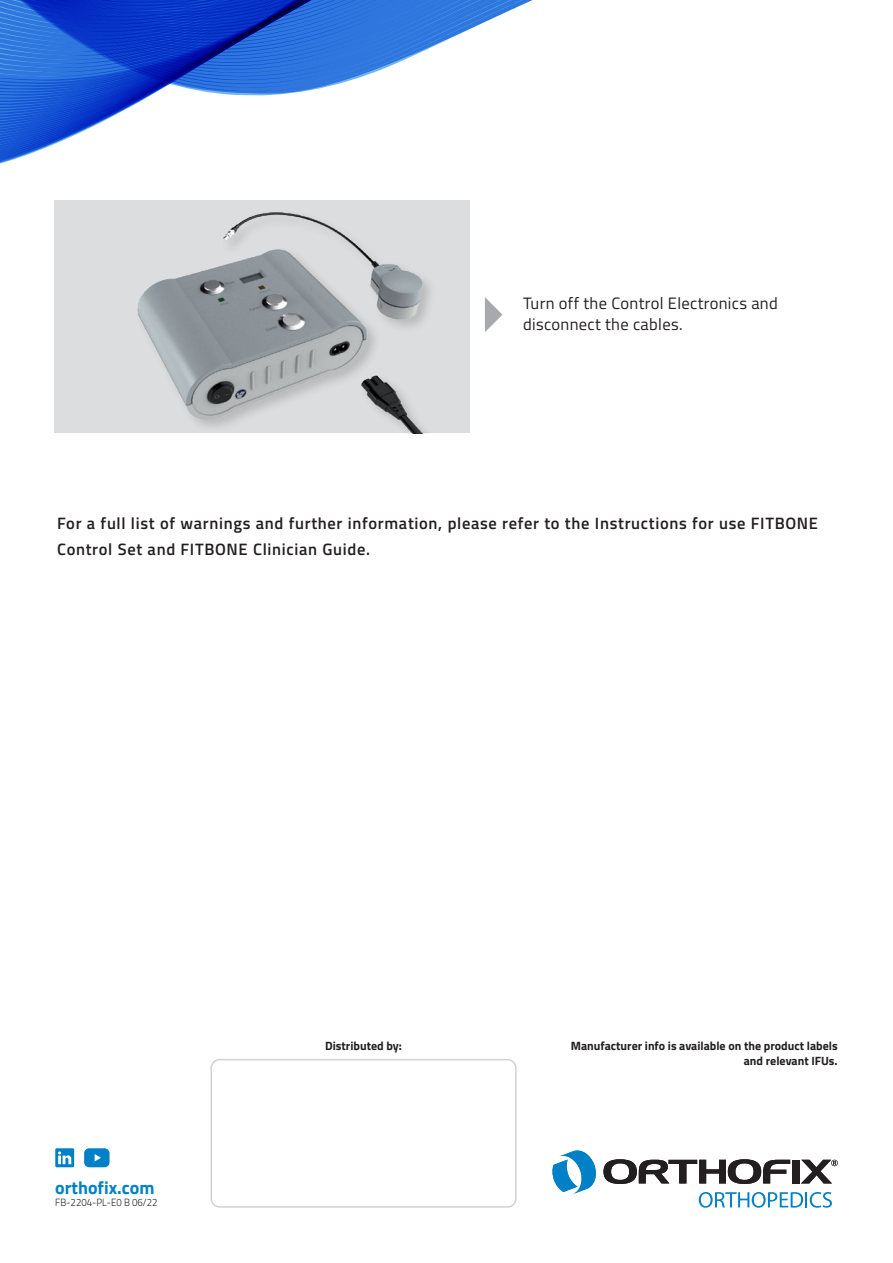
<style>
.page{position:relative;width:893px;height:1263px;background:#fff}
.page>*{position:absolute;margin:0;border:0;box-sizing:border-box;transform-origin:0 0}
.t1{font:700 18px "Titillium";color:#0081c7}
.t2{font:600 16.5px/25.5px "Titillium";letter-spacing:.04em;color:#231f20}
.t3{font:16.5px/21px "Titillium";letter-spacing:.02em;color:#231f20}
.t4{font:700 12px/15px "Titillium";color:#231f20;text-align:right}
.t5{font:300 10.5px "Titillium";color:#231f20;scale:.92 1}
</style>
<div class="page">
<svg style="left:55px;top:1148px;width:19px;height:19px"></svg>
<div style="left:84px;top:1148px;width:26px;height:19px;background:#0081c7;border-radius:5px"></div>
<svg style="left:95px;top:1154px;width:6px;height:7px"></svg>
<img style="left:55px;top:201px;width:415px;height:232px">
<svg style="left:485px;top:297px;width:17px;height:35px"></svg>
<svg style="left:0;top:112px;width:121px;height:4px"></svg>
<svg style="left:0;top:0;width:533px;height:112px"></svg>
<div style="left:210px;top:1059px;width:307px;height:149px;border:2px solid #d1d2d4;border-radius:9px"></div>
<svg style="left:552px;top:1150px;width:286px;height:58px"></svg>
<p class="t3" style="left:523px;top:292px;width:256px">Turn off the Control Electronics and disconnect the cables.</p>
<p class="t2" style="left:57px;top:510px;width:762px">For a full list of warnings and further information, please refer to the Instructions for use FITBONE<br>Control Set and FITBONE Clinician Guide.</p>
<p class="t1" style="left:55px;top:1174px;width:101px">orthofix.com</p>
<p class="t5" style="left:55px;top:1195px;width:113px">FB-2204-PL-E0 B 06/22</p>
<p class="t4" style="left:325px;top:1038px;width:78px">Distributed by:</p>
<p class="t4" style="left:571px;top:1038px;width:268px">Manufacturer info is available on the product labels and relevant IFUs.</p>
</div>
